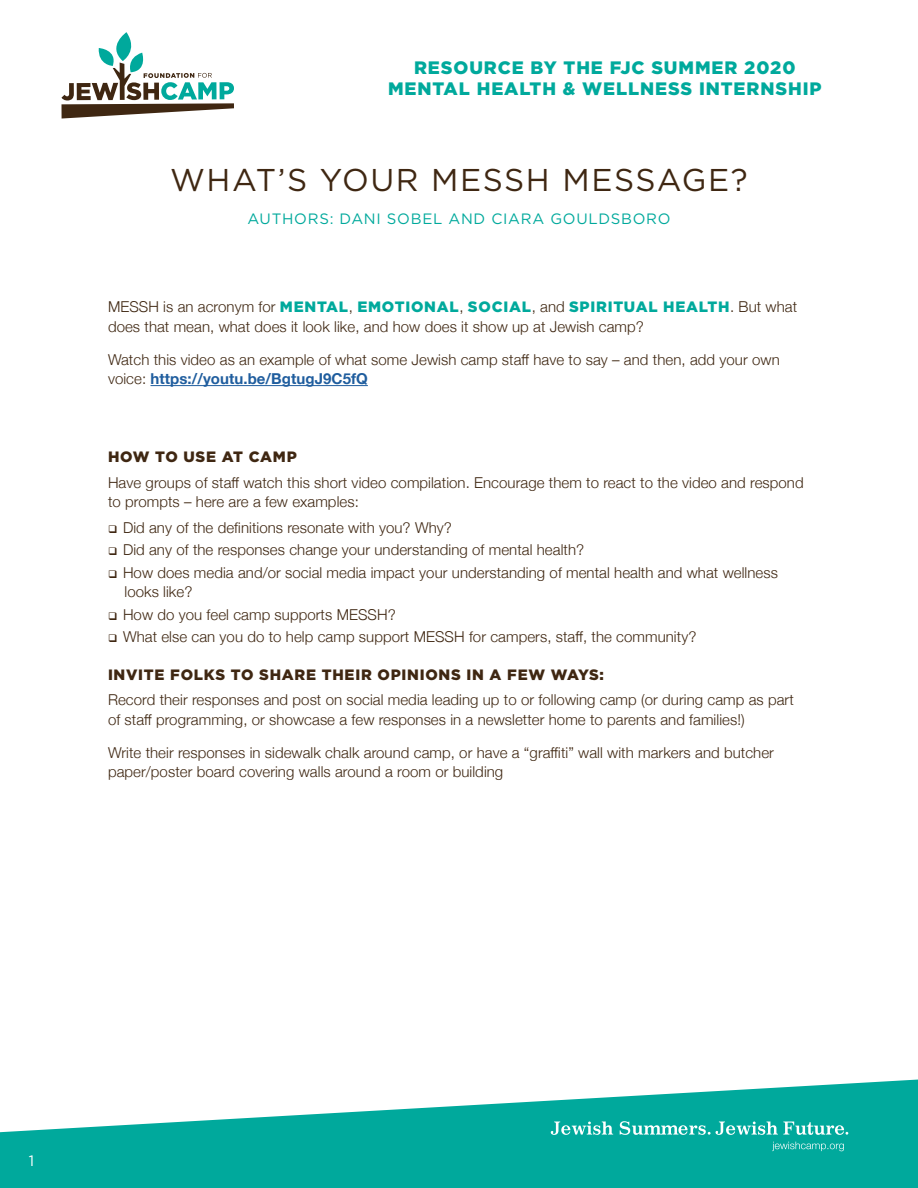
<style>
.page{position:relative;width:918px;height:1188px;background:#fff}
.page>*{position:absolute;margin:0;border:0;box-sizing:border-box;transform-origin:0 0}
.t1{font:31.5px "Gotham";letter-spacing:.05em;color:#3f2712}
.t2{font:900 18px/21.6px "Gotham";letter-spacing:.05em;color:#00a99c;text-align:center}
.t3{font:300 15px/19.5px "Helvetica Neue";letter-spacing:.005em;color:#3f2712}
.t4{font:900 15px "Gotham";letter-spacing:.05em;color:#00a99c}
.t5{font:900 15px "Gotham";letter-spacing:.05em;color:#3f2712}
.t6{font:15px "Gotham";letter-spacing:.05em;color:#00a99c}
.t7{font:15px "Gotham";color:#fff}
.s1{font-family:"Helvetica Neue";font-weight:300;color:#3f2712}
.s2{font-weight:700;color:#1f5d9e}
</style>
<div class="page">
<svg style="left:0;top:1080px;width:918px;height:108px;fill:#00a99c"></svg>
<svg style="left:551px;top:1121px;width:297px;height:14px;background:#4dc2b9"></svg>
<svg style="left:772px;top:1142px;width:72px;height:9px"></svg>
<svg style="left:62px;top:32px;width:172px;height:87px"></svg>
<hr style="left:150px;top:385px;width:218px;height:1px;background:#1f5d9e">
<p class="t2" style="left:388px;top:58px;width:435px">RESOURCE BY THE FJC SUMMER 2020<br>MENTAL HEALTH &amp; WELLNESS INTERNSHIP</p>
<h1 class="t1" style="left:170px;top:166px;width:579px">WHAT’S YOUR MESSH MESSAGE?</h1>
<p class="t6" style="left:247px;top:212px;width:425px">AUTHORS: DANI SOBEL AND CIARA GOULDSBORO</p>
<p class="t4" style="left:108px;top:300px;width:691px"><span class="s1">MESSH is an acronym for</span> MENTAL<span class="s1">,</span> EMOTIONAL<span class="s1">,</span> SOCIAL<span class="s1">, and</span> SPIRITUAL HEALTH<span class="s1">. But what</span></p>
<p class="t3" style="left:108px;top:318px;width:537px">does that mean, what does it look like, and how does it show up at Jewish camp?</p>
<p class="t3" style="left:108px;top:348px;width:673px">Watch this video as an example of what some Jewish camp staff have to say – and then, add your own voice: <span class="s2">https://youtu.be/BgtugJ9C5fQ</span></p>
<p class="t5" style="left:108px;top:450px;width:190px">HOW TO USE AT CAMP</p>
<p class="t3" style="left:108px;top:471px;width:697px">Have groups of staff watch this short video compilation. Encourage them to react to the video and respond to prompts – here are a few examples:</p>
<p class="t3" style="left:123px;top:515px;width:656px;line-height:22.5px">Did any of the definitions resonate with you? Why?<br>Did any of the responses change your understanding of mental health?<br>How does media and/or social media impact your understanding of mental health and what wellness</p>
<p class="t3" style="left:123px;top:582px;width:575px;line-height:22.5px">looks like?<br>How do you feel camp supports MESSH?<br>What else can you do to help camp support MESSH for campers, staff, the community?</p>
<p class="t5" style="left:108px;top:668px;width:498px">INVITE FOLKS TO SHARE THEIR OPINIONS IN A FEW WAYS:</p>
<p class="t3" style="left:108px;top:691px;width:687px">Record their responses and post on social media leading up to or following camp (or during camp as part of staff programming, or showcase a few responses in a newsletter home to parents and families!)</p>
<p class="t3" style="left:108px;top:741px;width:667px">Write their responses in sidewalk chalk around camp, or have a “graffiti” wall with markers and butcher paper/poster board covering walls around a room or building</p>
<p class="t7" style="left:29px;top:1153px;width:7px">1</p>
</div>
